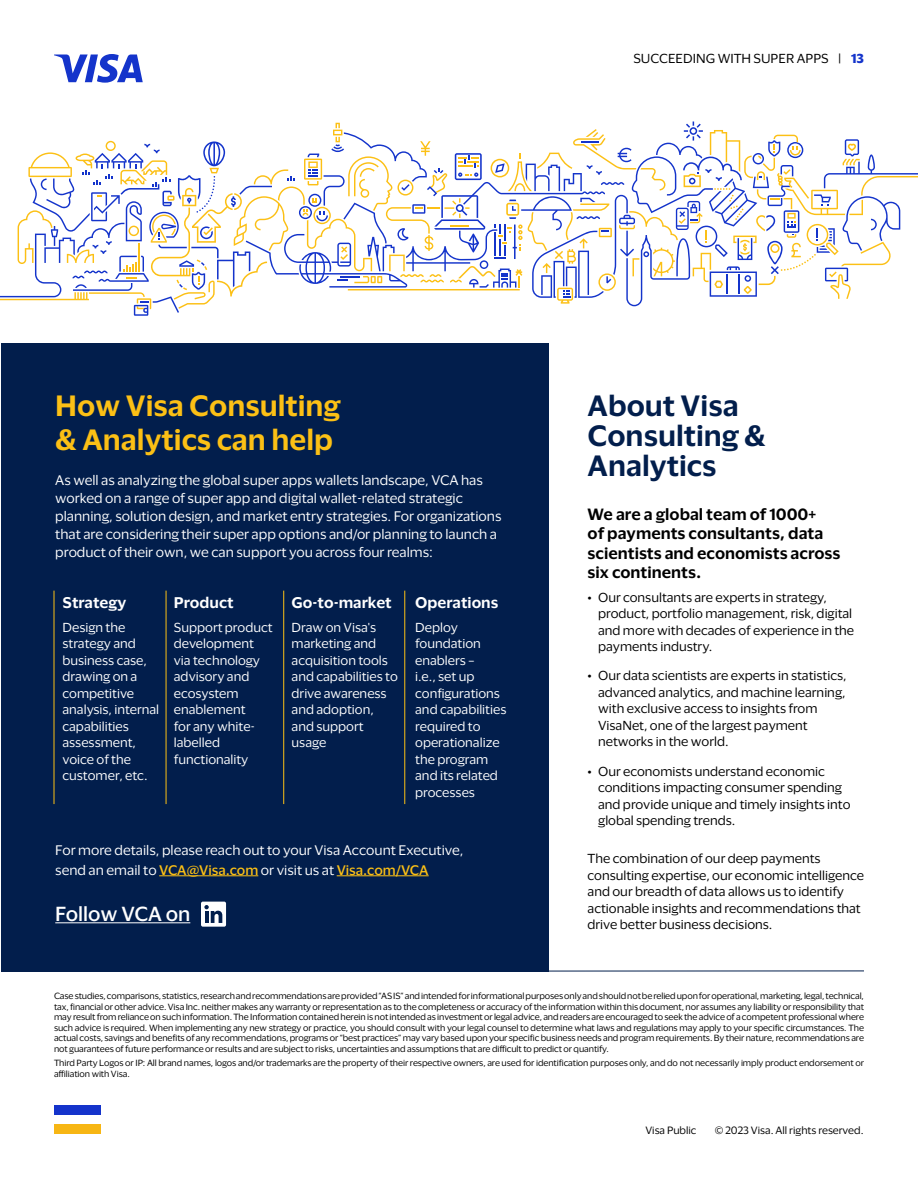
<style>
.page{position:relative;width:918px;height:1188px;background:#fff}
.page>*{position:absolute;margin:0;border:0;box-sizing:border-box;transform-origin:0 0}
.t1{font:600 27px/34.2px "Visa Dialect";color:#fcc015}
.t2{font:600 27px/30px "Visa Dialect";color:#021e4c}
.t3{font:500 18.75px "Visa Dialect";letter-spacing:-.005em;color:#fff}
.t4{font:600 15px/19.5px "Visa Dialect";color:#000}
.t5{font:600 14.25px "Visa Dialect";color:#fff}
.t6{font:12.75px/18px "Visa Dialect";color:#fff}
.t7{font:12px/16.5px "Visa Dialect";color:#000}
.t8{font:12px/16.5px "Visa Dialect";color:#fff}
.t9{font:9.75px "Visa Dialect";color:#000}
.t10{font:8.25px/10.5px "Visa Dialect";letter-spacing:-.01em;color:#000;text-align:justify}
.s1{font-weight:700;color:#1434cb}
.s2{font-weight:500;color:#fcc015}
</style>
<div class="page">
<hr style="left:54px;top:971px;width:810px;height:1px;background:#021e4c">
<svg style="left:0;top:122px;width:918px;height:194px"></svg>
<div style="left:1px;top:343px;width:548px;height:629px;background:#021e4c"></div>
<hr style="left:159px;top:875px;width:99px;height:1px;background:#fcc015">
<hr style="left:337px;top:875px;width:92px;height:1px;background:#fcc015">
<hr style="left:55px;top:922px;width:135px;height:1px;background:#fff">
<hr style="left:54px;top:591px;width:1px;height:213px;background:#fcc015">
<hr style="left:166px;top:591px;width:1px;height:213px;background:#fcc015">
<hr style="left:283px;top:591px;width:1px;height:213px;background:#fcc015">
<hr style="left:405px;top:591px;width:1px;height:213px;background:#fcc015">
<div style="left:201px;top:902px;width:25px;height:25px;background:#fff;border-radius:2px"></div>
<svg style="left:204px;top:905px;width:18px;height:18px"></svg>
<svg style="left:54px;top:54px;width:89px;height:29px"></svg>
<div style="left:54px;top:1105px;width:46px;height:10px;background:#1433cb"></div>
<div style="left:54px;top:1124px;width:46px;height:10px;background:#f7b614"></div>
<p class="t7" style="left:633px;top:50px;width:232px">SUCCEEDING WITH SUPER APPS | <span class="s1">13</span></p>
<h2 class="t1" style="left:55px;top:387px;width:287px">How Visa Consulting &amp; Analytics can help</h2>
<p class="t6" style="left:55px;top:471px;width:448px">As well as analyzing the global super apps wallets landscape, VCA has worked on a range of super app and digital wallet-related strategic planning, solution design, and market entry strategies. For organizations that are considering their super app options and/or planning to launch a product of their own, we can support you across four realms:</p>
<h3 class="t5" style="left:63px;top:591px;width:65px">Strategy</h3>
<p class="t8" style="left:63px;top:618px;width:98px">Design the strategy and business case, drawing on a competitive analysis, internal capabilities assessment, voice of the customer, etc.</p>
<h3 class="t5" style="left:174px;top:591px;width:61px">Product</h3>
<p class="t8" style="left:174px;top:618px;width:100px">Support product development via technology advisory and ecosystem enablement<br>for any white&shy;labelled functionality</p>
<h3 class="t5" style="left:292px;top:591px;width:102px">Go-to-market</h3>
<p class="t8" style="left:292px;top:618px;width:108px">Draw on Visa's marketing and acquisition tools and capabilities to drive awareness and adoption, and support usage</p>
<h3 class="t5" style="left:415px;top:591px;width:85px">Operations</h3>
<p class="t8" style="left:415px;top:618px;width:93px">Deploy foundation enablers –<br>i.e., set up configurations and capabilities required to operationalize the program and its related processes</p>
<h3 class="t6" style="left:55px;top:840px;width:410px;line-height:19.5px">For more details, please reach out to your Visa Account Executive, send an email to <span class="s2">VCA@Visa.com</span> or visit us at <span class="s2">Visa.com/VCA</span></h3>
<h2 class="t3" style="left:55px;top:900px;width:137px">Follow VCA on</h2>
<h1 class="t2" style="left:588px;top:389px;width:180px">About Visa<br>Consulting &amp;<br>Analytics</h1>
<h3 class="t4" style="left:588px;top:503px;width:254px">We are a global team of 1000+<br>of payments consultants, data scientists and economists across six continents.</h3>
<h3 class="t7" style="left:598px;top:588px;width:258px;text-indent:-10px">• Our consultants are experts in strategy, product, portfolio management, risk, digital and more with decades of experience in the payments industry.</h3>
<h3 class="t7" style="left:598px;top:667px;width:250px;text-indent:-10px">• Our data scientists are experts in statistics, advanced analytics, and machine learning, with exclusive access to insights from VisaNet, one of the largest payment networks in the world.</h3>
<h3 class="t7" style="left:598px;top:762px;width:254px;text-indent:-10px">• Our economists understand economic conditions impacting consumer spending and provide unique and timely insights into global spending trends.</h3>
<h3 class="t7" style="left:588px;top:850px;width:278px">The combination of our deep payments consulting expertise, our economic intelligence and our breadth of data allows us to identify actionable insights and recommendations that drive better business decisions.</h3>
<p class="t10" style="left:54px;top:990px;width:812px">Case studies, comparisons, statistics, research and recommendations are provided “AS IS” and intended for informational purposes only and should not be relied upon for operational, marketing, legal, technical, tax, financial or other advice. Visa Inc. neither makes any warranty or representation as to the completeness or accuracy of the information within this document, nor assumes any liability or responsibility that may result from reliance on such information. The Information contained herein is not intended as investment or legal advice, and readers are encouraged to seek the advice of a competent professional where such advice is required. When implementing any new strategy or practice, you should consult with your legal counsel to determine what laws and regulations may apply to your specific circumstances. The actual costs, savings and benefits of any recommendations, programs or “best practices” may vary based upon your specific business needs and program requirements. By their nature, recommendations are not guarantees of future performance or results and are subject to risks, uncertainties and assumptions that are difficult to predict or quantify.</p>
<p class="t10" style="left:54px;top:1057px;width:812px">Third Party Logos or IP: All brand names, logos and/or trademarks are the property of their respective owners, are used for identification purposes only, and do not necessarily imply product endorsement or affiliation with Visa.</p>
<p class="t9" style="left:645px;top:1123px;width:53px">Visa Public</p>
<p class="t9" style="left:715px;top:1123px;width:150px">© 2023 Visa. All rights reserved.</p>
</div>
